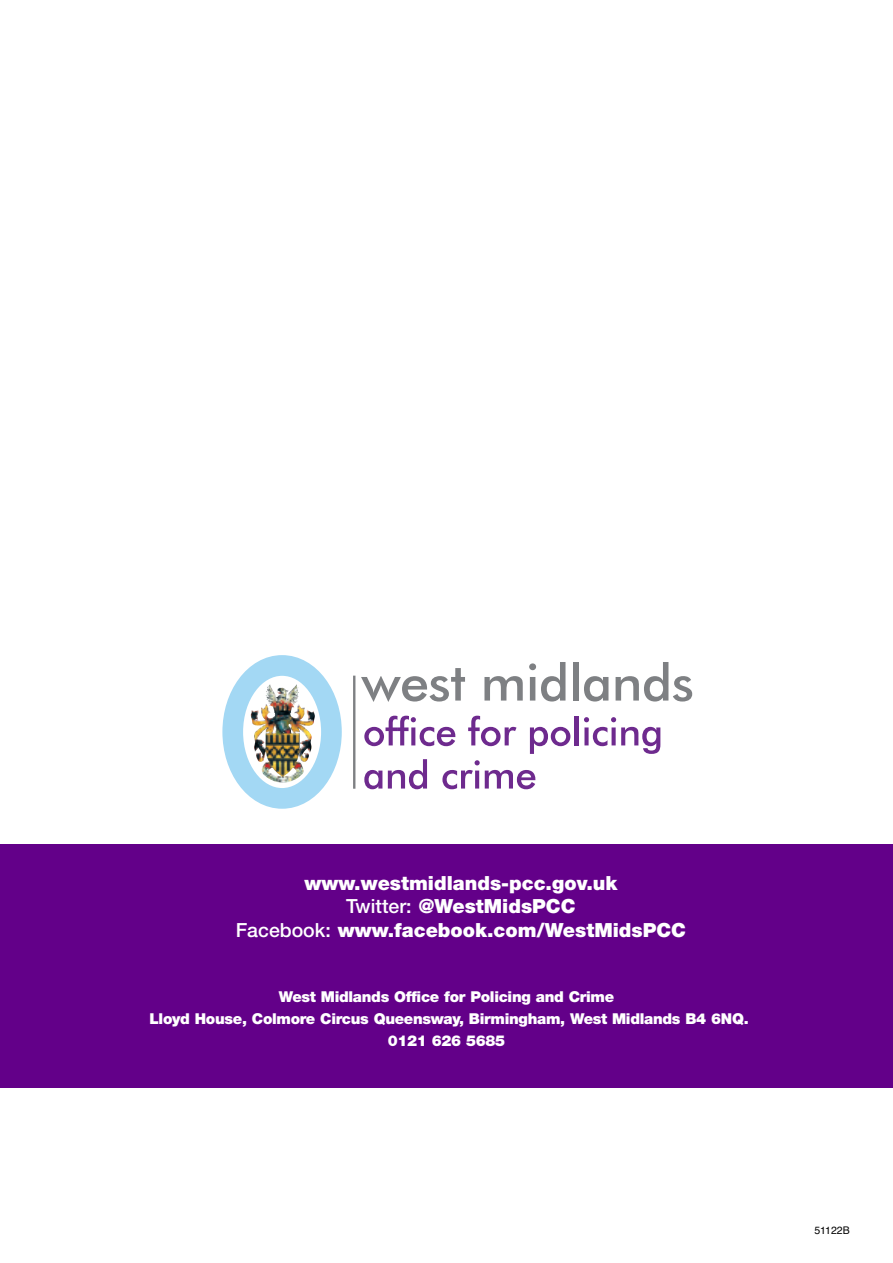
<style>
.page{position:relative;width:893px;height:1263px;background:#fff}
.page>*{position:absolute;margin:0;border:0;box-sizing:border-box;transform-origin:0 0}
.t1{font:900 19.5px/23.4px "Helvetica Neue LT";color:#fff;text-align:center}
.t2{font:900 15px/22px "Helvetica Neue LT";letter-spacing:-.02em;color:#fff;text-align:center}
.t3{font:10.5px "Helvetica";color:#000}
.s1{font-weight:500}
</style>
<div class="page">
<div style="left:0;top:844px;width:893px;height:244px;background:#630089"></div>
<svg style="left:220px;top:653px;width:124px;height:158px"></svg>
<svg style="left:233px;top:665px;width:98px;height:133px"></svg>
<div style="left:222px;top:655px;width:120px;height:154px;border:21px solid #a3d8f4;border-radius:50%"></div>
<img style="left:257px;top:687px;width:54px;height:90px">
<svg style="left:361px;top:668px;width:104px;height:34px"></svg>
<svg style="left:484px;top:676px;width:39px;height:24px"></svg>
<svg style="left:529px;top:662px;width:36px;height:39px"></svg>
<div style="left:573px;top:662px;width:5px;height:38px;background:#7e8083"></div>
<svg style="left:584px;top:676px;width:24px;height:25px"></svg>
<svg style="left:616px;top:662px;width:76px;height:39px"></svg>
<svg style="left:364px;top:716px;width:91px;height:30px"></svg>
<svg style="left:468px;top:716px;width:48px;height:30px"></svg>
<svg style="left:530px;top:727px;width:40px;height:27px"></svg>
<hr style="left:575px;top:716px;width:4px;height:29px;background:#6e2a8e">
<svg style="left:584px;top:717px;width:76px;height:37px"></svg>
<svg style="left:364px;top:770px;width:18px;height:19px"></svg>
<svg style="left:388px;top:759px;width:39px;height:30px"></svg>
<svg style="left:442px;top:760px;width:93px;height:29px"></svg>
<hr style="left:353px;top:676px;width:2px;height:113px;background:#7e8083">
<h1 class="t1" style="left:236px;top:873px;width:452px">www.westmidlands-pcc.gov.uk<br><span class="s1">Twitter:</span> @WestMidsPCC<br><span class="s1">Facebook:</span> www.facebook.com/WestMidsPCC</h1>
<p class="t2" style="left:149px;top:986px;width:601px">West Midlands Office for Policing and Crime<br>Lloyd House, Colmore Circus Queensway, Birmingham, West Midlands B4 6NQ.<br>0121 626 5685</p>
<p class="t3" style="left:814px;top:1226px;width:37px">51122B</p>
</div>
